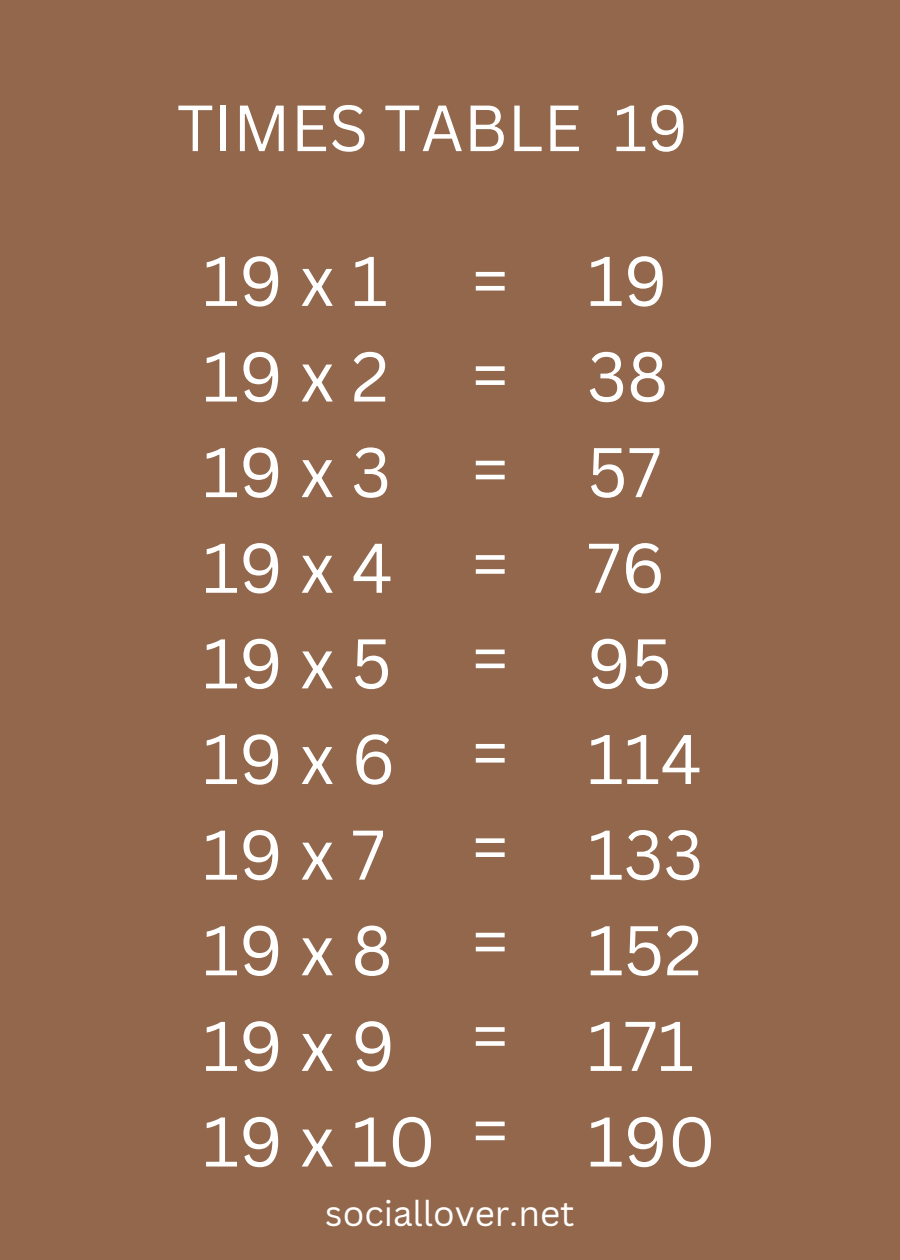
<style>
.page{position:relative;width:900px;height:1260px;background:#92674c}
.page>*{position:absolute;margin:0;border:0;box-sizing:border-box;transform-origin:0 0}
.t1{font:68.75px/95.5px "Canva Sans";letter-spacing:.245em;color:#fff}
.t2{font:68.75px/95.5px "Canva Sans";color:#fff}
.t3{font:63.75px "Canva Sans";color:#fff}
.t4{font:35px "Canva Sans";color:#fff}
</style>
<div class="page">
<p class="t3" style="left:177px;top:83px;width:513px">TIMES TABLE 19</p>
<h1 class="t1" style="left:203px;top:231px;width:235px">19x1<br>19x2<br>19x3<br>19x4<br>19x5<br>19x6<br>19x7<br>19x8<br>19x9<br>19 x 10</h1>
<h2 class="t2" style="left:471px;top:231px;width:39px">=</h2>
<p class="t2" style="left:471px;top:326px;width:39px">=</p>
<p class="t2" style="left:471px;top:420px;width:39px">=</p>
<p class="t2" style="left:471px;top:515px;width:39px">=</p>
<p class="t2" style="left:471px;top:609px;width:39px">=</p>
<p class="t2" style="left:471px;top:703px;width:39px">=</p>
<p class="t2" style="left:471px;top:798px;width:39px">=</p>
<p class="t2" style="left:471px;top:892px;width:39px">=</p>
<p class="t2" style="left:471px;top:987px;width:39px">=</p>
<p class="t2" style="left:471px;top:1081px;width:39px">=</p>
<h2 class="t4" style="left:325px;top:1188px;width:251px">sociallover.net</h2>
<p class="t2" style="left:587px;top:231px;width:130px">19<br>38<br>57<br>76<br>95<br>114<br>133<br>152<br>171<br>190</p>
</div>
